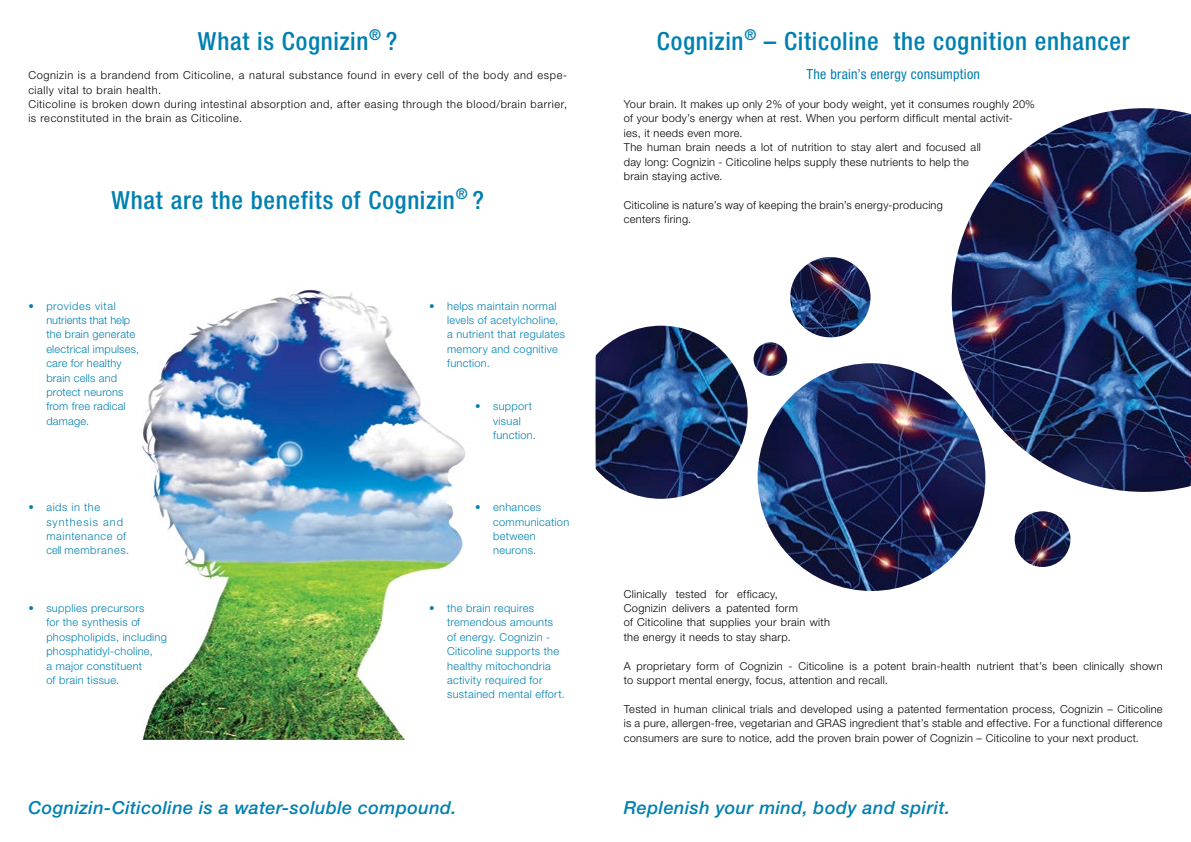
<style>
.page{position:relative;width:1191px;height:842px;background:#fff}
.page>*{position:absolute;margin:0;border:0;box-sizing:border-box;transform-origin:0 0}
.t1{font:500 condensed 25px "Helvetica Neue LT Std";letter-spacing:.025em;color:#0080b1}
.t2{font:italic 500 18px "Helvetica Neue LT Std";letter-spacing:.025em;color:#0080b1}
.t3{font:condensed 14px "Helvetica Neue LT Std";letter-spacing:.015em;color:#0080b1}
.t4{font:300 11px/14.4px "Helvetica Neue LT Std";letter-spacing:.03em;color:#000}
.t5{font:300 11px/14.4px "Helvetica Neue LT Std";letter-spacing:.025em;color:#0080b1}
.t6{font:300 11px/14.4px "Helvetica Neue LT Std";letter-spacing:.05em;color:#000}
.t7{font:300 11px/14.4px "Helvetica Neue LT Std";letter-spacing:.055em;color:#0080b1}
</style>
<div class="page">
<img style="left:142px;top:290px;width:324px;height:450px">
<img style="left:251px;top:328px;width:29px;height:29px">
<img style="left:317px;top:345px;width:29px;height:29px">
<img style="left:275px;top:439px;width:30px;height:30px">
<img style="left:214px;top:379px;width:29px;height:29px">
<img style="left:595px;top:326px;width:152px;height:173px">
<img style="left:951px;top:108px;width:240px;height:384px">
<img style="left:757px;top:363px;width:228px;height:228px;border-radius:114px">
<img style="left:790px;top:257px;width:80px;height:80px;border-radius:40px">
<img style="left:753px;top:342px;width:34px;height:34px;border-radius:17px">
<img style="left:1014px;top:511px;width:56px;height:56px;border-radius:28px">
<h1 class="t1" style="left:198px;top:27px;width:201px">What is Cognizin<sup>®</sup> ?</h1>
<p class="t6" style="left:28px;top:68px;width:540px">Cognizin is a brandend from Citicoline, a natural substance found in every cell of the body and espe&shy;cially vital to brain health.<br>Citicoline is broken down during intestinal absorption and, after easing through the blood/brain barrier, is reconstituted in the brain as Citicoline.</p>
<h1 class="t1" style="left:111px;top:185px;width:374px">What are the benefits of Cognizin<sup>®</sup> ?</h1>
<p class="t5" style="left:46px;top:298px;width:94px;text-indent:-18px">• provides vital nutrients that help the brain generate electrical impulses, care for healthy brain cells and protect neurons from free radical damage.</p>
<p class="t7" style="left:46px;top:500px;width:84px;text-indent:-18px">• aids in the synthesis and maintenance of cell membranes.</p>
<p class="t5" style="left:46px;top:601px;width:122px;text-indent:-18px">• supplies precursors<br>for the synthesis of phospholipids, including phosphatidyl-choline,<br>a major constituent<br>of brain tissue.</p>
<p class="t5" style="left:447px;top:298px;width:120px;text-indent:-18px">• helps maintain normal levels of acetylcholine, a nutrient that regulates memory and cognitive function.</p>
<p class="t5" style="left:493px;top:399px;width:44px;text-indent:-18px">• support visual function.</p>
<p class="t5" style="left:493px;top:500px;width:78px;text-indent:-18px">• enhances communication between neurons.</p>
<p class="t5" style="left:447px;top:601px;width:119px;text-indent:-18px">• the brain requires tremendous amounts of energy. Cognizin -<br>Citicoline supports the healthy mitochondria activity required for sustained mental effort.</p>
<h1 class="t1" style="left:657px;top:27px;width:474px">Cognizin<sup>®</sup> – Citicoline the cognition enhancer</h1>
<p class="t3" style="left:806px;top:66px;width:175px">The brain’s energy consumption</p>
<p class="t4" style="left:624px;top:97px;width:413px">Your brain. It makes up only 2% of your body weight, yet it consumes roughly 20% of your body’s energy when at rest. When you perform difficult mental activit-<br>ies, it needs even more.<br>The human brain needs a lot of nutrition to stay alert and focused all<br>day long: Cognizin - Citicoline helps supply these nutrients to help the<br>brain staying active.</p>
<p class="t4" style="left:624px;top:197px;width:320px">Citicoline is nature’s way of keeping the brain’s energy-producing centers firing.</p>
<p class="t4" style="left:624px;top:586px;width:207px">Clinically tested for efficacy,<br>Cognizin delivers a patented form<br>of Citicoline that supplies your brain with the energy it needs to stay sharp.</p>
<p class="t4" style="left:624px;top:658px;width:540px">A proprietary form of Cognizin - Citicoline is a potent brain-health nutrient that’s been clinically shown to support mental energy, focus, attention and recall.</p>
<p class="t4" style="left:624px;top:701px;width:540px;text-align:justify">Tested in human clinical trials and developed using a patented fermentation process, Cognizin – Citicoline is a pure, allergen-free, vegetarian and GRAS ingredient that’s stable and effective. For a functional difference consumers are sure to notice, add the proven brain power of Cognizin – Citicoline to your next product.</p>
<h2 class="t2" style="left:28px;top:797px;width:429px">Cognizin-Citicoline is a water-soluble compound.</h2>
<h2 class="t2" style="left:624px;top:797px;width:328px">Replenish your mind, body and spirit.</h2>
</div>
